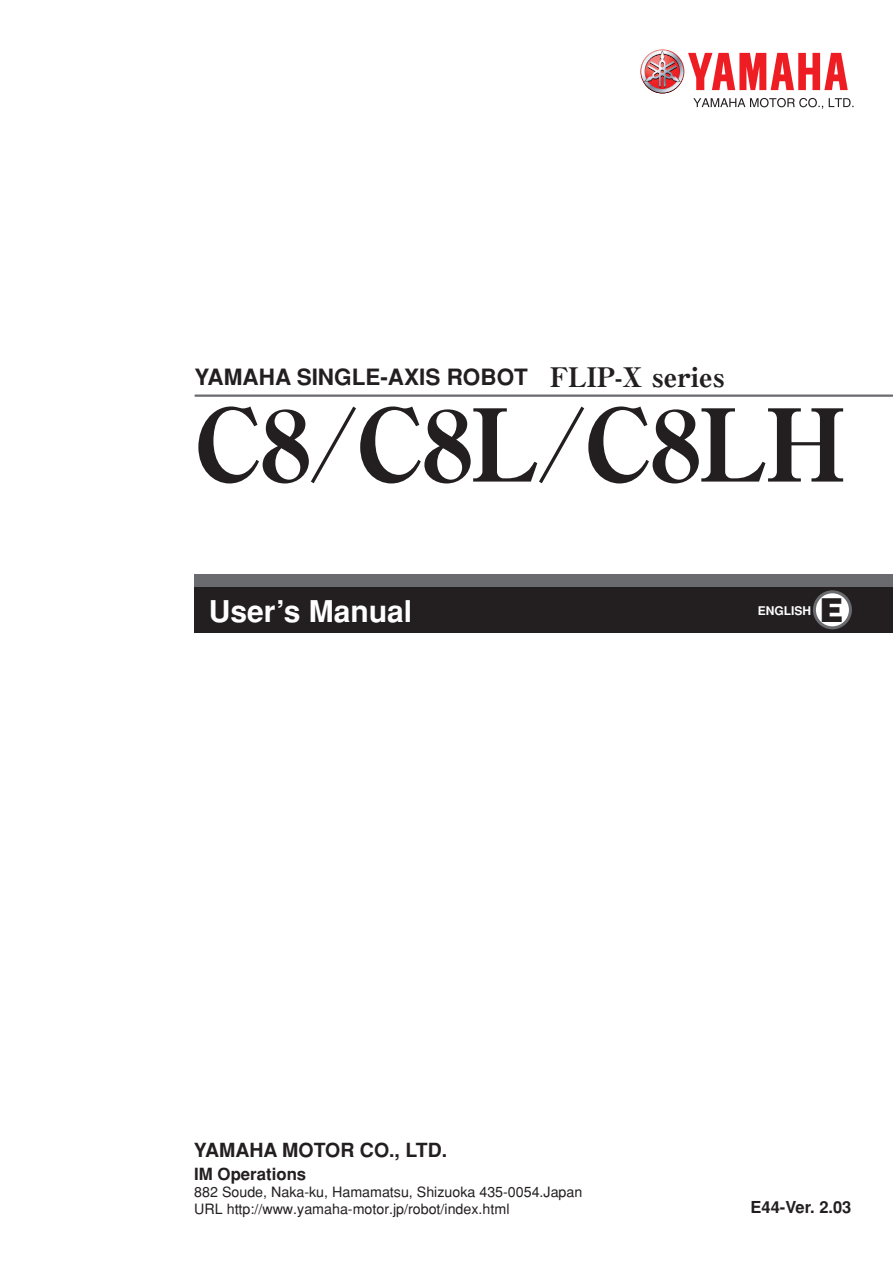
<style>
.page{position:relative;width:893px;height:1263px;background:#fff}
.page>*{position:absolute;margin:0;border:0;box-sizing:border-box;transform-origin:0 0}
.t1{font:800 100.5px "Ryumin";letter-spacing:-.025em;color:#231f20}
.t2{font:900 33px "Helvetica";color:#231f20}
.t3{font:700 30px "Helvetica";color:#fff}
.t4{font:700 22.5px "Helvetica";color:#231f20}
.t5{font:700 19.5px "Helvetica";color:#231f20}
.t6{font:700 16.8px "Helvetica";color:#231f20}
.t7{font:700 16.5px "Helvetica";color:#231f20}
.t8{font:14.25px/17.1px "Helvetica";color:#231f20}
.t9{font:700 12px "Helvetica";color:#fff}
.s1{font-family:"Ryumin";font-weight:800;font-size:27px}
</style>
<div class="page">
<div style="left:194px;top:574px;width:699px;height:14px;background:#6a6b6e"></div>
<div style="left:194px;top:587px;width:699px;height:45px;background:#231f20"></div>
<div style="left:814px;top:592px;width:36px;height:36px;background:#fff;border-radius:50%"></div>
<div style="left:813px;top:590px;width:39px;height:39px;border:3px solid #6a6b6e;border-radius:50%"></div>
<hr style="left:195px;top:394px;width:698px;height:3px;background:#6a6b6e">
<svg style="left:640px;top:49px;width:44px;height:44px"></svg>
<svg style="left:641px;top:50px;width:212px;height:59px"></svg>
<h3 class="t4" style="left:195px;top:364px;width:532px">YAMAHA SINGLE-AXIS ROBOT <span class="s1">FLIP-X series</span></h3>
<h1 class="t1" style="left:194px;top:381px;width:654px">C8/C8L/C8LH</h1>
<h3 class="t3" style="left:209px;top:594px;width:205px">User’s Manual</h3>
<p class="t9" style="left:758px;top:604px;width:55px">ENGLISH</p>
<h2 class="t2" style="left:820px;top:589px;width:25px">E</h2>
<h3 class="t5" style="left:194px;top:1139px;width:255px">YAMAHA MOTOR CO., LTD.</h3>
<p class="t6" style="left:194px;top:1164px;width:114px">IM Operations</p>
<p class="t8" style="left:194px;top:1183px;width:390px">882 Soude, Naka-ku, Hamamatsu, Shizuoka 435-0054.Japan<br>URL http://www.yamaha-motor.jp/robot/index.html</p>
<p class="t7" style="left:750px;top:1198px;width:102px">E44-Ver. 2.03</p>
</div>
